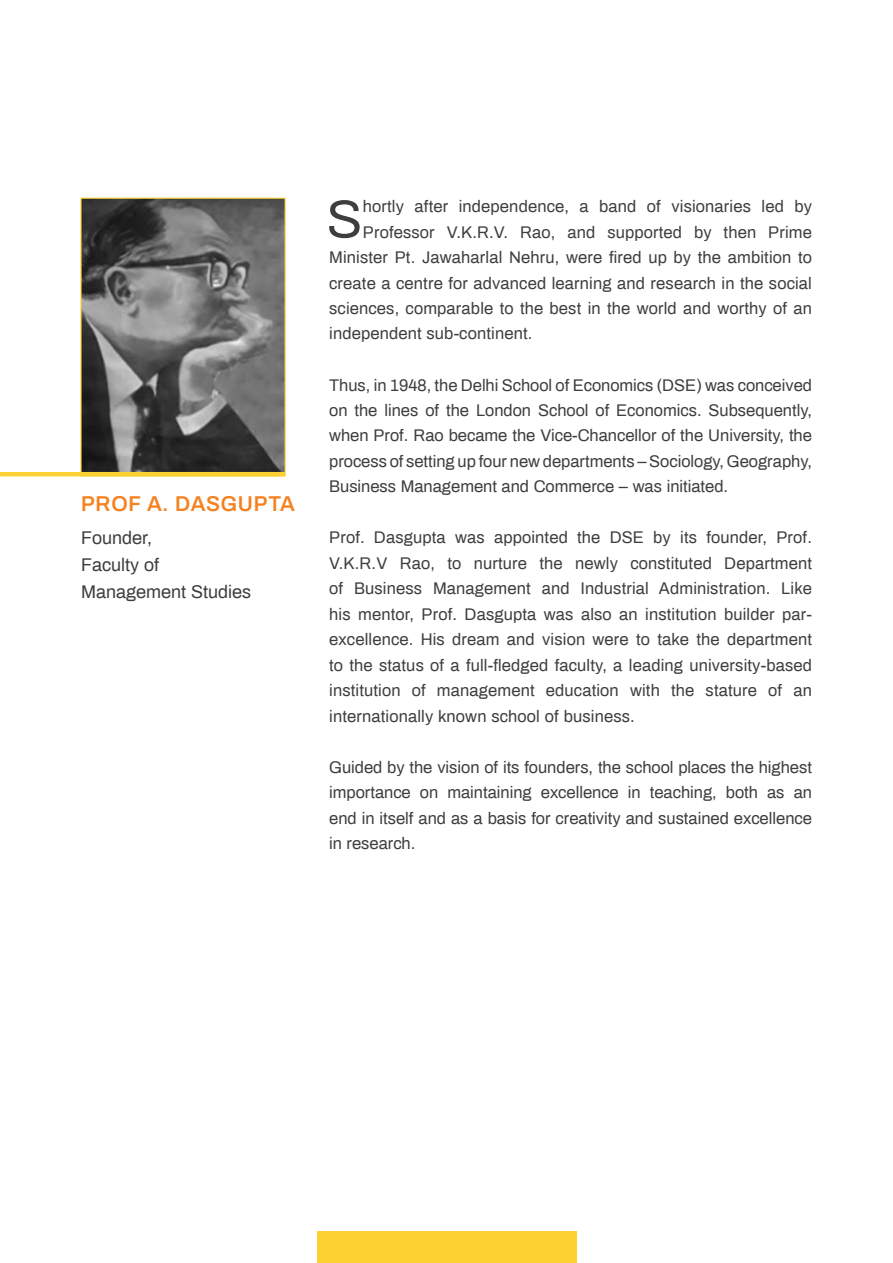
<style>
.page{position:relative;width:893px;height:1263px;background:#fff}
.page>*{position:absolute;margin:0;border:0;box-sizing:border-box;transform-origin:0 0}
.Body_Text{font:53.7px "Archivo";color:#3e3e3f}
.Name{font:600 21px "Archivo";letter-spacing:.03em;color:#f58220}
.designation{font:18px "Archivo";color:#3e3e3f}
.Body_Text-2{font:16.5px/25.5px "Archivo";letter-spacing:.01em;color:#3e3e3f;text-align:justify}
</style>
<div class="page">
<img style="left:82px;top:200px;width:202px;height:272px">
<div style="left:80px;top:198px;width:206px;height:278px;border:1px solid #fcd132"></div>
<div style="left:317px;top:1232px;width:259px;height:31px;background:#fcd132"></div>
<hr style="left:0;top:472px;width:285px;height:4px;background:#fcd132">
<p class="Name" style="left:81px;top:489px;width:216px">PROF A. DASGUPTA</p>
<p class="designation" style="left:81px;top:526px;width:73px">Founder,</p>
<p class="designation" style="left:81px;top:553px;width:80px">Faculty of</p>
<p class="designation" style="left:81px;top:580px;width:172px">Management Studies</p>
<p class="Body_Text" style="left:327px;top:182px;width:37px">S</p>
<p class="Body_Text-2" style="left:363px;top:193px;width:451px">hortly after independence, a band of visionaries led by</p>
<p class="Body_Text-2" style="left:363px;top:218px;width:451px">Professor V.K.R.V. Rao, and supported by then Prime</p>
<p class="Body_Text-2" style="left:329px;top:244px;width:484px">Minister Pt. Jawaharlal Nehru, were fired up by the ambition to</p>
<p class="Body_Text-2" style="left:329px;top:269px;width:484px">create a centre for advanced learning and research in the social</p>
<p class="Body_Text-2" style="left:329px;top:295px;width:484px">sciences, comparable to the best in the world and worthy of an</p>
<p class="Body_Text-2" style="left:329px;top:320px;width:205px">independent sub-continent.</p>
<p class="Body_Text-2" style="left:329px;top:371px;width:484px">Thus, in 1948, the Delhi School of Economics (DSE) was conceived on the lines of the London School of Economics. Subsequently, when Prof. Rao became the Vice-Chancellor of the University, the process of setting up four new departments – Sociology, Geography, Business Management and Commerce – was initiated.</p>
<p class="Body_Text-2" style="left:329px;top:524px;width:484px">Prof. Dasgupta was appointed the DSE by its founder, Prof.<br>V.K.R.V Rao, to nurture the newly constituted Department of Business Management and Industrial Administration. Like his mentor, Prof. Dasgupta was also an institution builder par&shy;excellence. His dream and vision were to take the department to the status of a full-fledged faculty, a leading university-based institution of management education with the stature of an internationally known school of business.</p>
<p class="Body_Text-2" style="left:329px;top:754px;width:484px">Guided by the vision of its founders, the school places the highest importance on maintaining excellence in teaching, both as an end in itself and as a basis for creativity and sustained excellence in research.</p>
</div>
